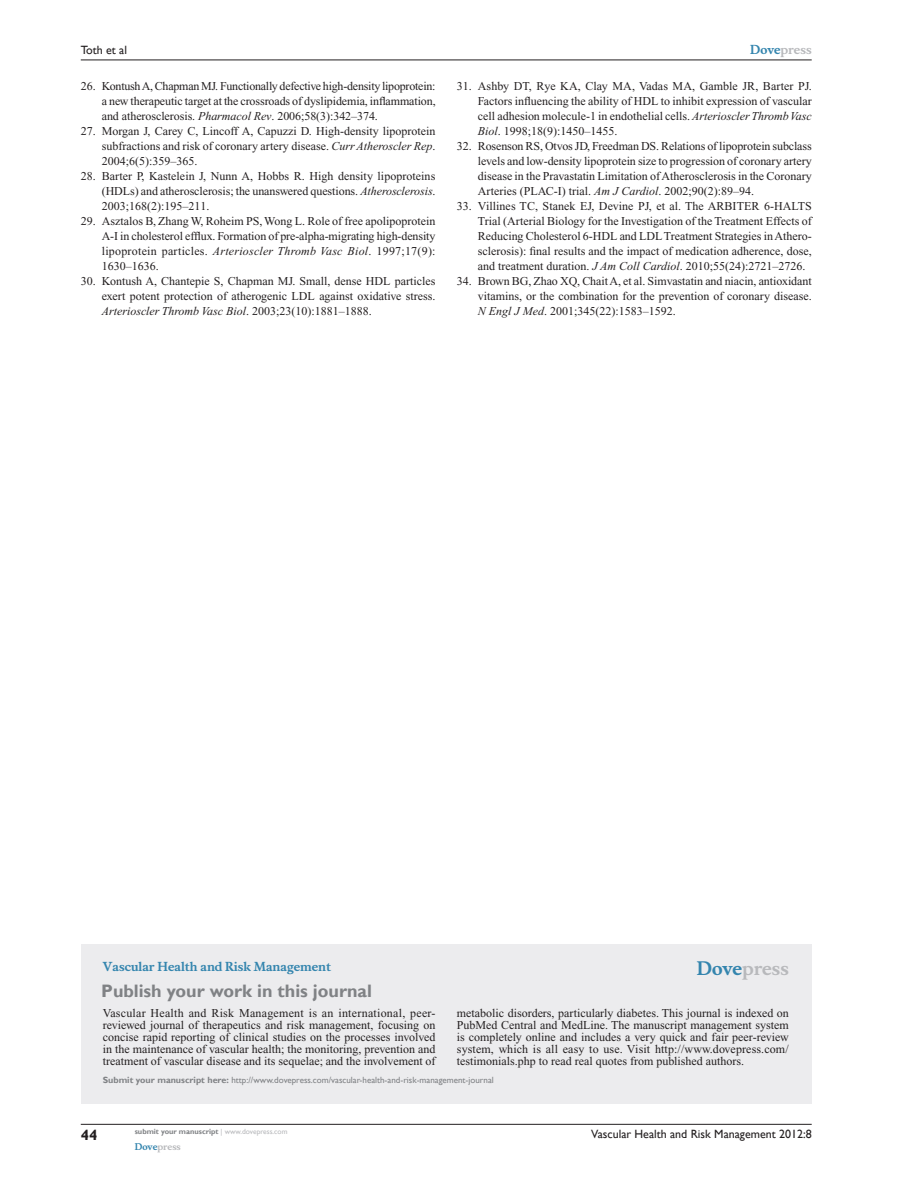
<style>
.page{position:relative;width:918px;height:1188px;background:#fff}
.page>*{position:absolute;margin:0;border:0;box-sizing:border-box;transform-origin:0 0}
.t1{font:700 18px "Gill Sans";color:#808285}
.t2{font:700 18px "Musee";color:#b8b9bc}
.t3{font:700 15px "Gill Sans";color:#231f20}
.t4{font:12px/15px "Times New Roman";color:#231f20;text-align:justify}
.t5{font:12px "Gill Sans";color:#231f20}
.t6{font:700 12px "Musee";color:#3485ae}
.t7{font:700 12px "Musee";color:#b8b9bc}
.t8{font:9px "Gill Sans";color:#808285}
.t9{font:700 9px "Musee";color:#b8b9bc}
.t10{font:700 7.5px "Gill Sans";color:#808285}
.s1{font-style:italic}
.s2{color:#3485ae}
.s3{font-weight:700}
.s4{font-weight:400;color:#b8b9bc}
</style>
<div class="page">
<div style="left:81px;top:944px;width:731px;height:159px;background:#ececee"></div>
<hr style="left:81px;top:1124px;width:731px;height:1px;background:#231f20">
<hr style="left:81px;top:60px;width:731px;height:1px;background:#231f20">
<p class="t5" style="left:81px;top:43px;width:48px">Toth et al</p>
<p class="t4" style="left:102px;top:79px;width:335px;text-indent:-21px">26. Kontush A, Chapman MJ. Functionally defective high-density lipoprotein: a new therapeutic target at the crossroads of dyslipidemia, inflammation, and atherosclerosis. <span class="s1">Pharmacol Rev</span>. 2006;58(3):342–374.</p>
<p class="t4" style="left:102px;top:124px;width:335px;text-indent:-21px">27. Morgan J, Carey C, Lincoff A, Capuzzi D. High-density lipoprotein subfractions and risk of coronary artery disease. <span class="s1">Curr Atheroscler Rep</span>.<br>2004;6(5):359–365.</p>
<p class="t4" style="left:102px;top:169px;width:335px;text-indent:-21px">28. Barter P, Kastelein J, Nunn A, Hobbs R. High density lipoproteins (HDLs) and atherosclerosis; the unanswered questions. <span class="s1">Atherosclerosis</span>.<br>2003;168(2):195–211.</p>
<p class="t4" style="left:102px;top:214px;width:335px;text-indent:-21px">29. Asztalos B, Zhang W, Roheim PS, Wong L. Role of free apolipoprotein A-I in cholesterol efflux. Formation of pre-alpha-migrating high-density lipoprotein particles. <span class="s1">Arterioscler Thromb Vasc Biol</span>. 1997;17(9):<br>1630–1636.</p>
<p class="t4" style="left:102px;top:274px;width:335px;text-indent:-21px">30. Kontush A, Chantepie S, Chapman MJ. Small, dense HDL particles exert potent protection of atherogenic LDL against oxidative stress.<br><span class="s1">Arterioscler Thromb Vasc Biol</span>. 2003;23(10):1881–1888.</p>
<p class="t7" style="left:750px;top:43px;width:63px"><span class="s2">Dove</span>press</p>
<p class="t4" style="left:478px;top:79px;width:336px;text-indent:-21px">31. Ashby DT, Rye KA, Clay MA, Vadas MA, Gamble JR, Barter PJ.<br>Factors influencing the ability of HDL to inhibit expression of vascular cell adhesion molecule-1 in endothelial cells. <span class="s1">Arterioscler Thromb Vasc Biol</span>. 1998;18(9):1450–1455.</p>
<p class="t4" style="left:478px;top:139px;width:335px;text-indent:-21px">32. Rosenson RS, Otvos JD, Freedman DS. Relations of lipoprotein subclass levels and low-density lipoprotein size to progression of coronary artery disease in the Pravastatin Limitation of Atherosclerosis in the Coronary Arteries (PLAC-I) trial. <span class="s1">Am J Cardiol</span>. 2002;90(2):89–94.</p>
<p class="t4" style="left:478px;top:199px;width:335px;text-indent:-21px">33. Villines TC, Stanek EJ, Devine PJ, et al. The ARBITER 6-HALTS Trial (Arterial Biology for the Investigation of the Treatment Effects of Reducing Cholesterol 6-HDL and LDL Treatment Strategies in Athero&shy;sclerosis): final results and the impact of medication adherence, dose, and treatment duration. <span class="s1">J Am Coll Cardiol</span>. 2010;55(24):2721–2726.</p>
<p class="t4" style="left:478px;top:274px;width:335px;text-indent:-21px">34. Brown BG, Zhao XQ, Chait A, et al. Simvastatin and niacin, antioxidant vitamins, or the combination for the prevention of coronary disease.<br><span class="s1">N Engl J Med</span>. 2001;345(22):1583–1592.</p>
<p class="t6" style="left:103px;top:959px;width:230px">Vascular Health and Risk Management</p>
<h1 class="t1" style="left:101px;top:980px;width:272px">Publish your work in this journal</h1>
<h1 class="t2" style="left:697px;top:958px;width:94px"><span class="s2">Dove</span>press</h1>
<p class="t4" style="left:103px;top:1007px;width:334px;line-height:12px">Vascular Health and Risk Management is an international, peer&shy;reviewed journal of therapeutics and risk management, focusing on concise rapid reporting of clinical studies on the processes involved in the maintenance of vascular health; the monitoring, prevention and treatment of vascular disease and its sequelae; and the involvement of</p>
<p class="t4" style="left:457px;top:1007px;width:333px;line-height:12px">metabolic disorders, particularly diabetes. This journal is indexed on PubMed Central and MedLine. The manuscript management system is completely online and includes a very quick and fair peer-review system, which is all easy to use. Visit http://www.dovepress.com/ testimonials.php to read real quotes from published authors.</p>
<p class="t8" style="left:103px;top:1075px;width:393px"><span class="s3">Submit your manuscript here:</span> http://www.dovepress.com/vascular-health-and-risk-management-journal</p>
<p class="t3" style="left:81px;top:1126px;width:18px">44</p>
<p class="t10" style="left:135px;top:1127px;width:154px">submit your manuscript <span class="s4">| www.dovepress.com</span></p>
<p class="t9" style="left:135px;top:1141px;width:48px"><span class="s2">Dove</span>press</p>
<p class="t5" style="left:591px;top:1127px;width:222px">Vascular Health and Risk Management 2012:8</p>
</div>
